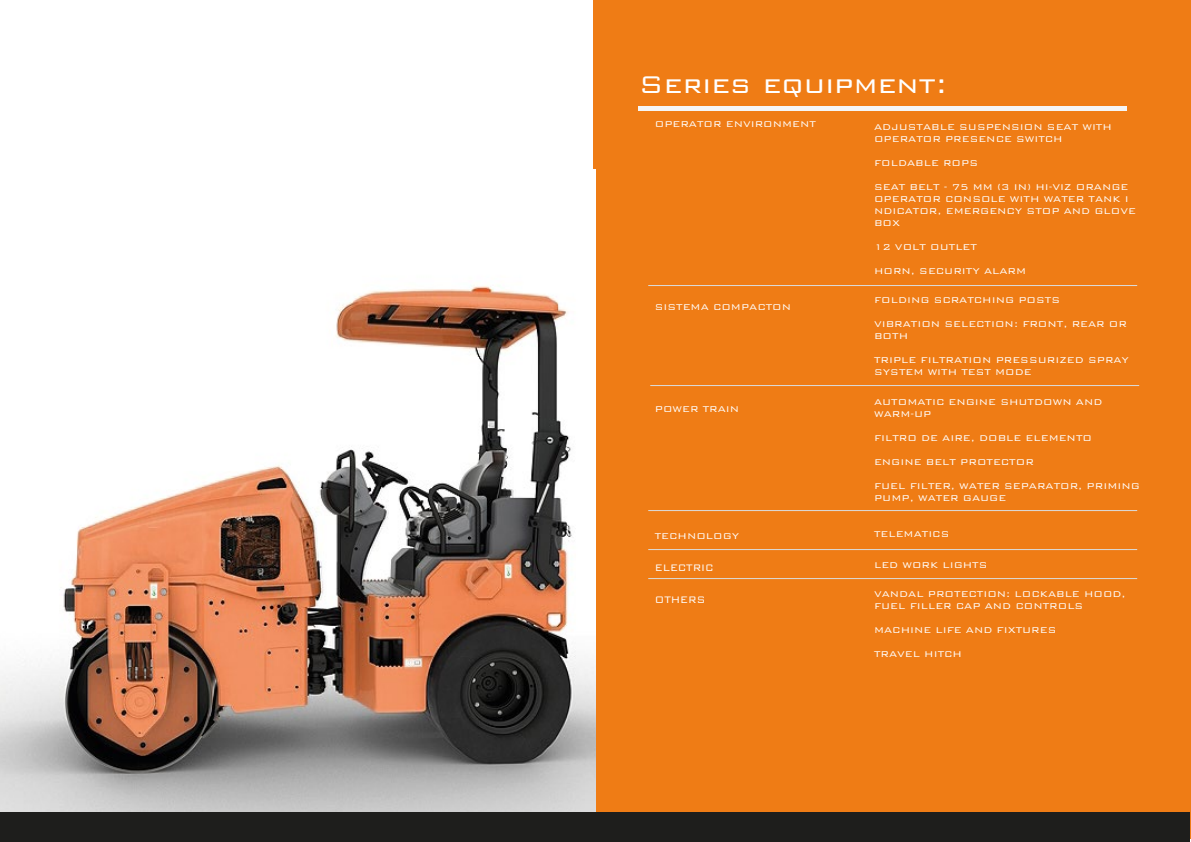
<style>
.page{position:relative;width:1191px;height:842px;background:#fff}
.page>*{position:absolute;margin:0;border:0;box-sizing:border-box;transform-origin:0 0}
.t1{font:300 32.3px "Bank Gothic BT";color:#fff}
.t2{font:300 12.6px "Bank Gothic BT";color:#fff;scale:.89 1}
.t3{font:300 11.2px/24px "Bank Gothic BT";color:#fff}
</style>
<div class="page">
<div style="left:593px;top:0;width:598px;height:839px;background:#ef7c15"></div>
<hr style="left:638px;top:106px;width:489px;height:4px;background:#f5f5f5">
<hr style="left:648px;top:285px;width:489px;height:1px;background:#dbdddc">
<hr style="left:650px;top:385px;width:489px;height:1px;background:#dbdddc">
<hr style="left:648px;top:510px;width:489px;height:1px;background:#dbdddc">
<hr style="left:648px;top:549px;width:489px;height:1px;background:#dbdddc">
<hr style="left:648px;top:578px;width:489px;height:1px;background:#dbdddc">
<img style="left:1px;top:169px;width:594px;height:643px">
<div style="left:0;top:812px;width:1189px;height:30px;background:#1e1e1c"></div>
<h1 class="t1" style="left:639px;top:67px;width:310px">Series equipment:</h1>
<p class="t3" style="left:655px;top:111px;width:163px">OPERATOR ENVIRONMENT</p>
<p class="t3" style="left:874px;top:120px;width:239px;line-height:12px">ADJUSTABLE SUSPENSION SEAT WITH<br>OPERATOR PRESENCE SWITCH</p>
<p class="t3" style="left:874px;top:150px;width:256px">FOLDABLE ROPS<br>SEAT BELT - 75 MM (3 IN) HI-VIZ ORANGE</p>
<p class="t3" style="left:874px;top:192px;width:263px;line-height:12px">OPERATOR CONSOLE WITH WATER TANK I<br>NDICATOR, EMERGENCY STOP AND GLOVE<br>BOX</p>
<p class="t3" style="left:874px;top:234px;width:154px">12 VOLT OUTLET<br>HORN, SECURITY ALARM</p>
<p class="t3" style="left:874px;top:287px;width:254px">FOLDING SCRATCHING POSTS<br>VIBRATION SELECTION: FRONT, REAR OR</p>
<p class="t3" style="left:874px;top:323px;width:256px">BOTH<br>TRIPLE FILTRATION PRESSURIZED SPRAY</p>
<p class="t3" style="left:874px;top:359px;width:159px">SYSTEM WITH TEST MODE</p>
<p class="t3" style="left:655px;top:294px;width:138px">SISTEMA COMPACTON</p>
<p class="t3" style="left:655px;top:396px;width:86px">POWER TRAIN</p>
<p class="t3" style="left:874px;top:395px;width:230px;line-height:12px">AUTOMATIC ENGINE SHUTDOWN AND<br>WARM-UP</p>
<p class="t3" style="left:874px;top:425px;width:267px">FILTRO DE AIRE, DOBLE ELEMENTO<br>ENGINE BELT PROTECTOR<br>FUEL FILTER, WATER SEPARATOR, PRIMING</p>
<p class="t3" style="left:874px;top:485px;width:134px">PUMP, WATER GAUGE</p>
<p class="t3" style="left:655px;top:523px;width:86px">TECHNOLOGY</p>
<p class="t3" style="left:874px;top:522px;width:77px">TELEMATICS</p>
<p class="t2" style="left:655px;top:561px;width:68px">ELECTRIC</p>
<p class="t2" style="left:655px;top:593px;width:58px">OTHERS</p>
<p class="t3" style="left:874px;top:552px;width:115px">LED WORK LIGHTS</p>
<p class="t3" style="left:874px;top:587px;width:253px;line-height:12px">VANDAL PROTECTION: LOCKABLE HOOD,<br>FUEL FILLER CAP AND CONTROLS</p>
<p class="t3" style="left:874px;top:617px;width:184px">MACHINE LIFE AND FIXTURES<br>TRAVEL HITCH</p>
</div>
